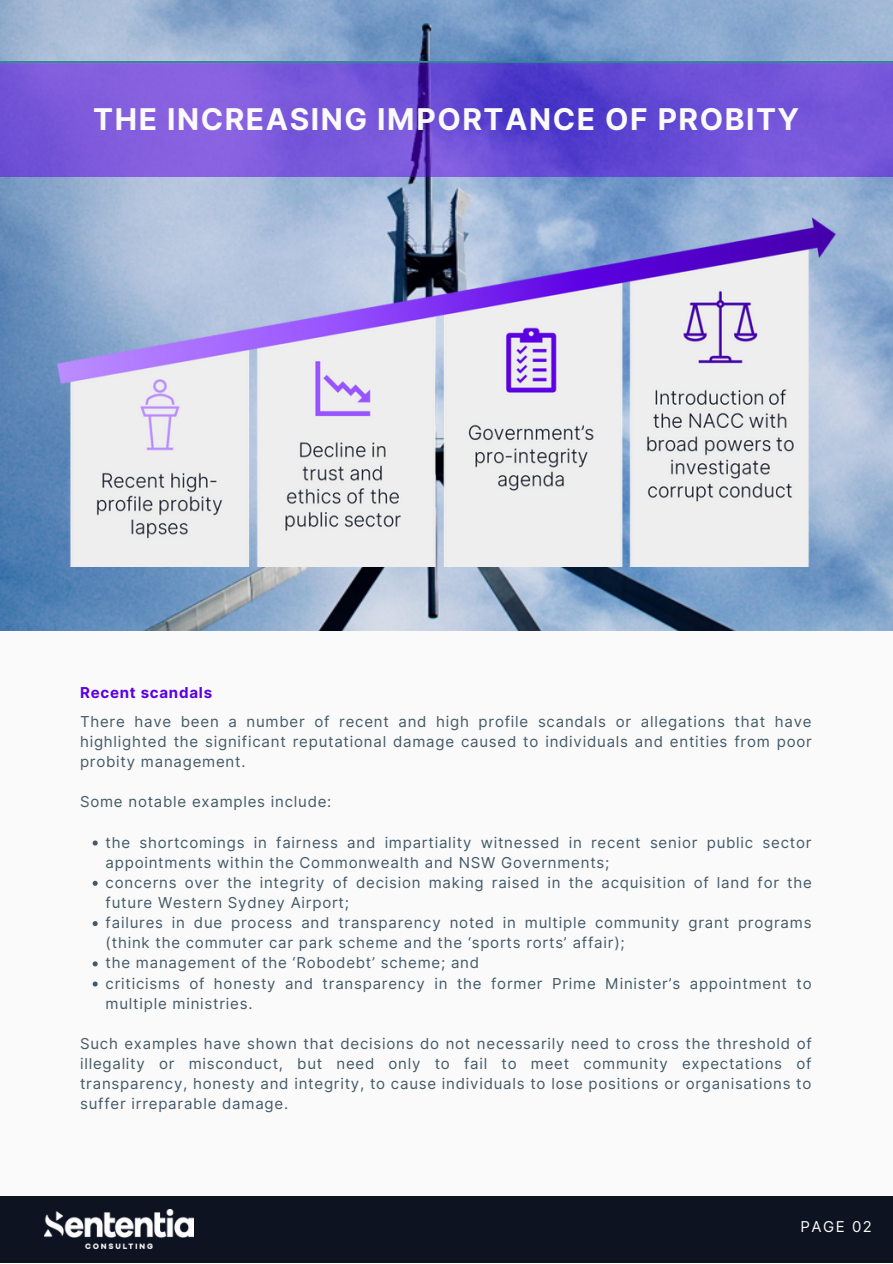
<style>
.page{position:relative;width:893px;height:1264px;background:#fff}
.page>*{position:absolute;margin:0;border:0;box-sizing:border-box;transform-origin:0 0}
.t1{font:700 30px "Inter";letter-spacing:.05em;color:#fafafa}
.t2{font:15px/20.1px "Inter";letter-spacing:.05em;color:#435967;text-align:justify}
.t3{font:700 15px "Inter";letter-spacing:.05em;color:#5c00e3}
.t4{font:15px "Inter";letter-spacing:.1em;color:#fafafa}
</style>
<div class="page">
<div style="left:0;top:0;width:892px;height:1262px;background:#fafafa"></div>
<div style="left:0;top:1196px;width:892px;height:66px;background:#0d1321"></div>
<img style="left:44px;top:1209px;width:150px;height:39px">
<svg style="left:93px;top:840px;width:5px;height:5px"></svg>
<svg style="left:93px;top:880px;width:5px;height:5px"></svg>
<svg style="left:93px;top:921px;width:5px;height:5px"></svg>
<svg style="left:93px;top:961px;width:5px;height:5px"></svg>
<svg style="left:93px;top:981px;width:5px;height:5px"></svg>
<img style="left:0;top:0;width:892px;height:631px">
<img style="left:0;top:62px;width:892px;height:114px">
<img style="left:57px;top:217px;width:778px;height:349px">
<h1 class="t1" style="left:93px;top:101px;width:707px">THE INCREASING IMPORTANCE OF PROBITY</h1>
<p class="t3" style="left:80px;top:684px;width:133px">Recent scandals</p>
<p class="t2" style="left:80px;top:711px;width:733px">There have been a number of recent and high profile scandals or allegations that have highlighted the significant reputational damage caused to individuals and entities from poor probity management.</p>
<p class="t2" style="left:80px;top:791px;width:253px">Some notable examples include:</p>
<p class="t2" style="left:106px;top:832px;width:707px;text-align:left">the shortcomings in fairness and impartiality witnessed in recent senior public sector appointments within the Commonwealth and NSW Governments;<br>concerns over the integrity of decision making raised in the acquisition of land for the future Western Sydney Airport;<br>failures in due process and transparency noted in multiple community grant programs (think the commuter car park scheme and the ‘sports rorts’ affair);<br>the management of the ‘Robodebt’ scheme; and<br>criticisms of honesty and transparency in the former Prime Minister’s appointment to multiple ministries.</p>
<p class="t2" style="left:80px;top:1033px;width:733px">Such examples have shown that decisions do not necessarily need to cross the threshold of illegality or misconduct, but need only to fail to meet community expectations of transparency, honesty and integrity, to cause individuals to lose positions or organisations to suffer irreparable damage.</p>
<p class="t4" style="left:800px;top:1217px;width:73px">PAGE 02</p>
</div>
